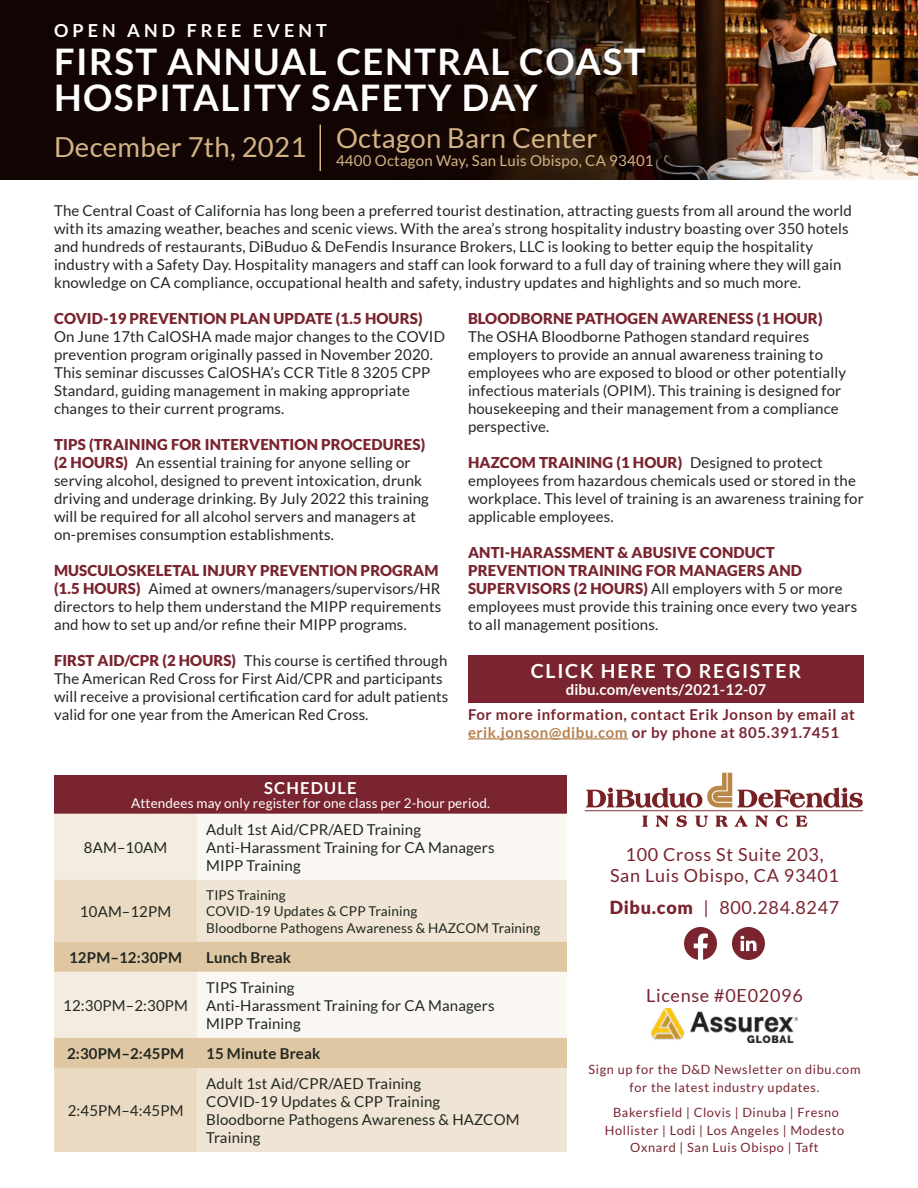
<style>
.page{position:relative;width:918px;height:1188px;background:#fff}
.page>*{position:absolute;margin:0;border:0;box-sizing:border-box;transform-origin:0 0}
.t1{font:700 36.75px/36.6px "Lato";letter-spacing:.04em;color:#fff}
.t2{font:27.45px "Lato";letter-spacing:.01em;color:#d4b485}
.t3{font:700 19.5px "Lato";letter-spacing:.09em;color:#fff}
.t4{font:18px/21px "Lato";letter-spacing:.04em;color:#79242f;text-align:center}
.t5{font:700 18px "Lato";letter-spacing:.225em;color:#fff}
.t6{font:700 16.5px "Lato";letter-spacing:.07em;color:#fff}
.t7{font:15px/18px "Lato";letter-spacing:.01em;color:#212721}
.t8{font:700 15px/18px "Lato";letter-spacing:.04em;color:#79242f}
.t9{font:900 15px "Lato";letter-spacing:.01em;color:#79242f}
.t10{font:700 15px "Lato";letter-spacing:.01em;color:#212721}
.t11{font:15px "Lato";letter-spacing:.015em;color:#d4b485}
.t12{font:700 15px "Lato";letter-spacing:.01em;color:#fff}
.t13{font:13.5px/16.5px "Lato";letter-spacing:.01em;color:#212721}
.t14{font:13.5px "Lato";letter-spacing:.01em;color:#fff}
.t15{font:12.75px/17.2px "Lato";letter-spacing:.05em;color:#79242f;text-align:center}
.s1{font-weight:900;color:#79242f}
.s2{color:#b68150}
.s3{font-weight:900}
</style>
<div class="page">
<img style="left:0;top:0;width:918px;height:180px">
<div style="left:38px;top:120px;width:283px;height:56px;background:#120403"></div>
<div style="left:320px;top:111px;width:349px;height:74px;background:#231f20;opacity:.45"></div>
<svg style="left:585px;top:773px;width:278px;height:54px"></svg>
<div style="left:54px;top:775px;width:513px;height:39px;background:#79242f"></div>
<div style="left:197px;top:814px;width:370px;height:66px;background:#fbf8f3"></div>
<svg style="left:54px;top:814px;width:143px;height:338px"></svg>
<div style="left:197px;top:880px;width:370px;height:272px;background:#f0e5d4"></div>
<svg style="left:54px;top:942px;width:513px;height:126px"></svg>
<hr style="left:468px;top:738px;width:160px;height:2px;background:#b68150">
<svg style="left:684px;top:927px;width:33px;height:33px"></svg>
<svg style="left:732px;top:927px;width:33px;height:33px"></svg>
<img style="left:652px;top:1008px;width:145px;height:34px">
<div style="left:468px;top:655px;width:396px;height:48px;background:#79242f"></div>
<hr style="left:320px;top:125px;width:1px;height:46px;background:#d4b485">
<p class="t5" style="left:54px;top:20px;width:274px">OPEN AND FREE EVENT</p>
<h1 class="t1" style="left:54px;top:43px;width:593px">FIRST ANNUAL CENTRAL COAST<br>HOSPITALITY SAFETY DAY</h1>
<h2 class="t2" style="left:54px;top:123px;width:545px">December 7th, 2021 Octagon Barn Center</h2>
<p class="t11" style="left:336px;top:153px;width:319px">4400 Octagon Way, San Luis Obispo, CA 93401</p>
<p class="t7" style="left:54px;top:201px;width:799px">The Central Coast of California has long been a preferred tourist destination, attracting guests from all around the world with its amazing weather, beaches and scenic views. With the area’s strong hospitality industry boasting over 350 hotels and hundreds of restaurants, DiBuduo &amp; DeFendis Insurance Brokers, LLC is looking to better equip the hospitality industry with a Safety Day. Hospitality managers and staff can look forward to a full day of training where they will gain knowledge on CA compliance, occupational health and safety, industry updates and highlights and so much more.</p>
<p class="t9" style="left:54px;top:310px;width:370px">COVID-19 PREVENTION PLAN UPDATE (1.5 HOURS)</p>
<p class="t7" style="left:54px;top:327px;width:393px">On June 17th CalOSHA made major changes to the COVID prevention program originally passed in November 2020.<br>This seminar discusses CalOSHA’s CCR Title 8 3205 CPP Standard, guiding management in making appropriate changes to their current programs.</p>
<p class="t7" style="left:54px;top:435px;width:376px"><span class="s1">TIPS (TRAINING FOR INTERVENTION PROCEDURES) (2 HOURS)</span> An essential training for anyone selling or serving alcohol, designed to prevent intoxication, drunk driving and underage drinking. By July 2022 this training will be required for all alcohol servers and managers at on-premises consumption establishments.</p>
<p class="t7" style="left:54px;top:561px;width:389px"><span class="s1">MUSCULOSKELETAL INJURY PREVENTION PROGRAM (1.5 HOURS)</span> Aimed at owners/managers/supervisors/HR directors to help them understand the MIPP requirements and how to set up and/or refine their MIPP programs.</p>
<p class="t7" style="left:54px;top:651px;width:396px"><span class="s1">FIRST AID/CPR (2 HOURS)</span> This course is certified through The American Red Cross for First Aid/CPR and participants will receive a provisional certification card for adult patients valid for one year from the American Red Cross.</p>
<p class="t9" style="left:468px;top:310px;width:356px">BLOODBORNE PATHOGEN AWARENESS (1 HOUR)</p>
<p class="t7" style="left:468px;top:327px;width:380px">The OSHA Bloodborne Pathogen standard requires employers to provide an annual awareness training to employees who are exposed to blood or other potentially infectious materials (OPIM). This training is designed for housekeeping and their management from a compliance perspective.</p>
<p class="t7" style="left:468px;top:453px;width:397px"><span class="s1">HAZCOM TRAINING (1 HOUR)</span> Designed to protect employees from hazardous chemicals used or stored in the workplace. This level of training is an awareness training for applicable employees.</p>
<p class="t7" style="left:468px;top:543px;width:391px"><span class="s1">ANTI-HARASSMENT &amp; ABUSIVE CONDUCT PREVENTION TRAINING FOR MANAGERS AND SUPERVISORS (2 HOURS)</span> All employers with 5 or more employees must provide this training once every two years to all management positions.</p>
<h3 class="t3" style="left:531px;top:660px;width:272px">CLICK HERE TO REGISTER</h3>
<p class="t12" style="left:566px;top:681px;width:202px">dibu.com/events/2021-12-07</p>
<p class="t8" style="left:468px;top:705px;width:389px">For more information, contact Erik Jonson by email at <span class="s2">erik.jonson@dibu.com</span> or by phone at 805.391.7451</p>
<p class="t6" style="left:264px;top:779px;width:94px">SCHEDULE</p>
<p class="t14" style="left:131px;top:795px;width:360px">Attendees may only register for one class per 2-hour period.</p>
<p class="t7" style="left:84px;top:838px;width:85px">8AM–10AM</p>
<p class="t7" style="left:206px;top:820px;width:290px">Adult 1st Aid/CPR/AED Training<br>Anti-Harassment Training for CA Managers<br>MIPP Training</p>
<p class="t7" style="left:80px;top:902px;width:93px">10AM–12PM</p>
<p class="t13" style="left:206px;top:886px;width:336px">TIPS Training<br>COVID-19 Updates &amp; CPP Training<br>Bloodborne Pathogens Awareness &amp; HAZCOM Training</p>
<p class="t10" style="left:69px;top:949px;width:114px">12PM–12:30PM</p>
<p class="t10" style="left:206px;top:949px;width:86px">Lunch Break</p>
<p class="t7" style="left:63px;top:996px;width:126px">12:30PM–2:30PM</p>
<p class="t7" style="left:206px;top:978px;width:290px">TIPS Training<br>Anti-Harassment Training for CA Managers<br>MIPP Training</p>
<p class="t10" style="left:67px;top:1045px;width:119px">2:30PM–2:45PM</p>
<p class="t10" style="left:206px;top:1045px;width:116px">15 Minute Break</p>
<p class="t7" style="left:68px;top:1101px;width:117px">2:45PM–4:45PM</p>
<p class="t7" style="left:206px;top:1074px;width:315px">Adult 1st Aid/CPR/AED Training<br>COVID-19 Updates &amp; CPP Training<br>Bloodborne Pathogens Awareness &amp; HAZCOM<br>Training</p>
<p class="t4" style="left:610px;top:844px;width:230px">100 Cross St Suite 203,<br>San Luis Obispo, CA 93401</p>
<p class="t4" style="left:610px;top:897px;width:231px"><span class="s3">Dibu.com</span> | 800.284.8247</p>
<p class="t4" style="left:646px;top:985px;width:158px">License #0E02096</p>
<p class="t15" style="left:589px;top:1061px;width:273px">Sign up for the D&amp;D Newsletter on dibu.com for the latest industry updates.</p>
<p class="t15" style="left:605px;top:1104px;width:241px">Bakersfield | Clovis | Dinuba | Fresno<br>Hollister | Lodi | Los Angeles | Modesto<br>Oxnard | San Luis Obispo | Taft</p>
</div>
